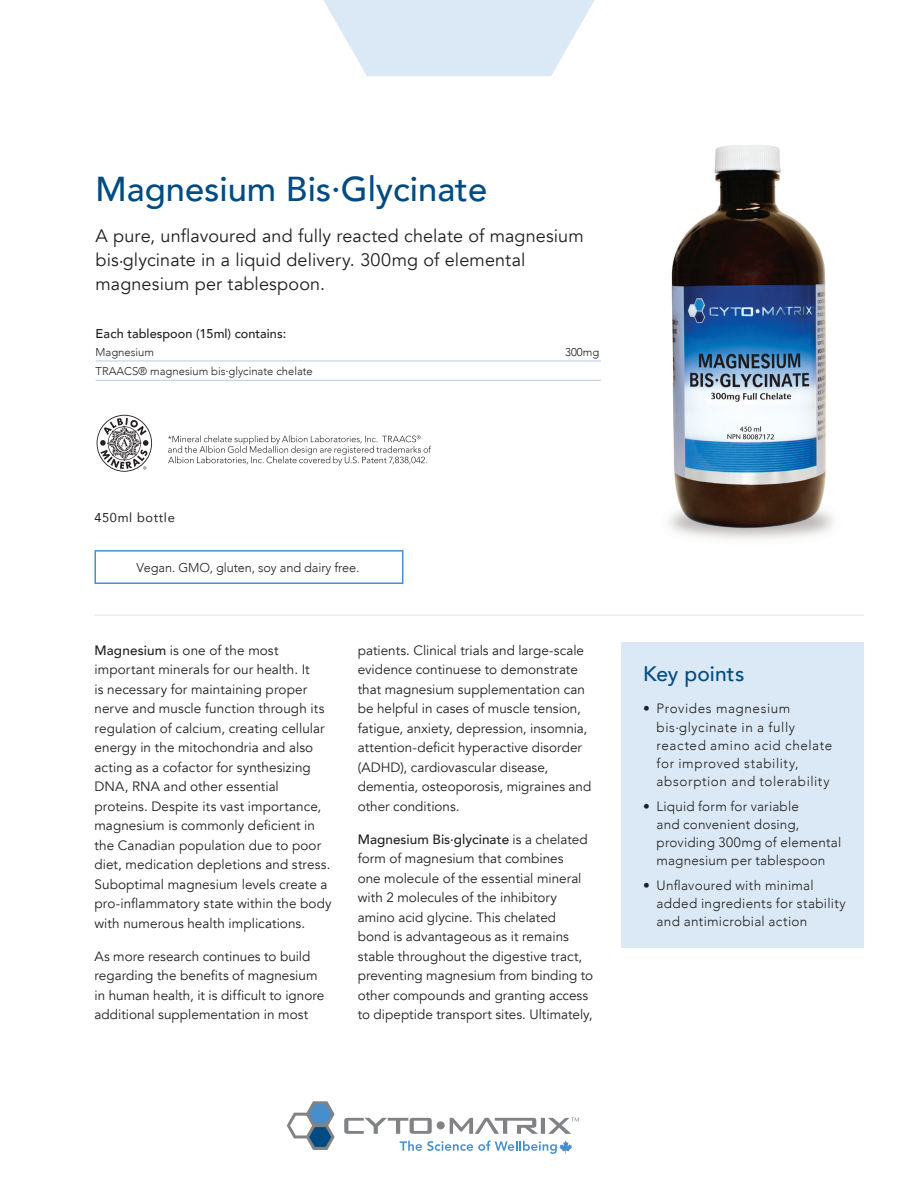
<style>
.page{position:relative;width:918px;height:1188px;background:#fff}
.page>*{position:absolute;margin:0;border:0;box-sizing:border-box;transform-origin:0 0}
.t1{font:500 34.5px "Avenir";color:#004b84}
.t2{font:500 21px "Avenir";letter-spacing:.005em;color:#004b84}
.t3{font:18px/24px "Avenir";letter-spacing:.005em;color:#231f20}
.t4{font:13.5px/19.5px "Avenir";letter-spacing:.005em;color:#231f20}
.t5{font:300 13.5px/18px "Avenir";letter-spacing:.025em;color:#231f20}
.t6{font:300 13.5px/18px "Avenir";letter-spacing:.045em;color:#231f20}
.t7{font:300 12.75px "Avenir";letter-spacing:-.01em;color:#231f20}
.t8{font:500 12.75px "Avenir";color:#231f20}
.t9{font:12.75px "Avenir";letter-spacing:.05em;color:#231f20}
.t10{font:300 11.25px "Avenir";color:#231f20}
.s1{font-weight:500}
</style>
<div class="page">
<svg style="left:323px;top:0;width:272px;height:76px"></svg>
<svg style="left:400px;top:1141px;width:172px;height:13px"></svg>
<svg style="left:287px;top:1101px;width:47px;height:49px"></svg>
<div style="left:437px;top:1121px;width:8px;height:8px;background:#808285;border-radius:50%"></div>
<svg style="left:344px;top:1118px;width:88px;height:16px"></svg>
<hr style="left:541px;top:1118px;width:4px;height:16px;background:#808285">
<svg style="left:450px;top:1118px;width:88px;height:16px"></svg>
<svg style="left:548px;top:1118px;width:31px;height:16px"></svg>
<hr style="left:94px;top:615px;width:770px;height:1px;background:#939598">
<div style="left:621px;top:642px;width:243px;height:306px;background:#dae9f5"></div>
<div style="left:94px;top:550px;width:309px;height:34px;border:2px solid #468fcc"></div>
<hr style="left:96px;top:361px;width:505px;height:1px;background:#b5c9e7">
<hr style="left:96px;top:380px;width:505px;height:1px;background:#b5c9e7">
<svg style="left:168px;top:435px;width:263px;height:30px"></svg>
<svg style="left:97px;top:415px;width:55px;height:57px"></svg>
<img style="left:669px;top:145px;width:164px;height:394px">
<h1 class="t1" style="left:96px;top:160px;width:393px">Magnesium Bis.Glycinate</h1>
<h3 class="t3" style="left:96px;top:224px;width:490px">A pure, unflavoured and fully reacted chelate of magnesium bis.glycinate in a liquid delivery. 300mg of elemental magnesium per tablespoon.</h3>
<p class="t8" style="left:96px;top:323px;width:192px">Each tablespoon (15ml) contains:</p>
<p class="t10" style="left:96px;top:346px;width:60px">Magnesium</p>
<p class="t10" style="left:565px;top:346px;width:36px">300mg</p>
<p class="t10" style="left:96px;top:365px;width:219px">TRAACS® magnesium bis<sup>.</sup>glycinate chelate</p>
<p class="t9" style="left:94px;top:507px;width:82px">450ml bottle</p>
<p class="t7" style="left:136px;top:560px;width:224px">Vegan. GMO, gluten, soy and dairy free.</p>
<p class="t4" style="left:94px;top:641px;width:239px"><span class="s1">Magnesium</span> is one of the most important minerals for our health. It<br>is necessary for maintaining proper nerve and muscle function through its regulation of calcium, creating cellular energy in the mitochondria and also acting as a cofactor for synthesizing DNA, RNA and other essential proteins. Despite its vast importance, magnesium is commonly deficient in the Canadian population due to poor diet, medication depletions and stress.<br>Suboptimal magnesium levels create a pro-inflammatory state within the body with numerous health implications.</p>
<p class="t4" style="left:94px;top:947px;width:231px">As more research continues to build regarding the benefits of magnesium in human health, it is difficult to ignore additional supplementation in most</p>
<p class="t4" style="left:358px;top:640px;width:235px">patients. Clinical trials and large-scale evidence continuese to demonstrate that magnesium supplementation can be helpful in cases of muscle tension, fatigue, anxiety, depression, insomnia, attention-deficit hyperactive disorder (ADHD), cardiovascular disease, dementia, osteoporosis, migraines and other conditions.</p>
<p class="t4" style="left:358px;top:829px;width:237px"><span class="s1">Magnesium Bis</span><sup>.</sup><span class="s1">glycinate</span> is a chelated form of magnesium that combines<br>one molecule of the essential mineral with 2 molecules of the inhibitory amino acid glycine. This chelated<br>bond is advantageous as it remains stable throughout the digestive tract, preventing magnesium from binding to other compounds and granting access to dipeptide transport sites. Ultimately,</p>
<h2 class="t2" style="left:643px;top:656px;width:103px">Key points</h2>
<p class="t5" style="left:657px;top:698px;width:140px;line-height:19.5px;text-indent:-14px">• Provides magnesium bis<sup>.</sup>glycinate in a fully</p>
<p class="t6" style="left:657px;top:736px;width:177px">reacted amino acid chelate for improved stability, absorption and tolerability</p>
<p class="t5" style="left:657px;top:797px;width:186px;text-indent:-14px">• Liquid form for variable<br>and convenient dosing, providing 300mg of elemental magnesium per tablespoon</p>
<p class="t5" style="left:657px;top:876px;width:191px;text-indent:-14px">• Unflavoured with minimal added ingredients for stability and antimicrobial action</p>
</div>
